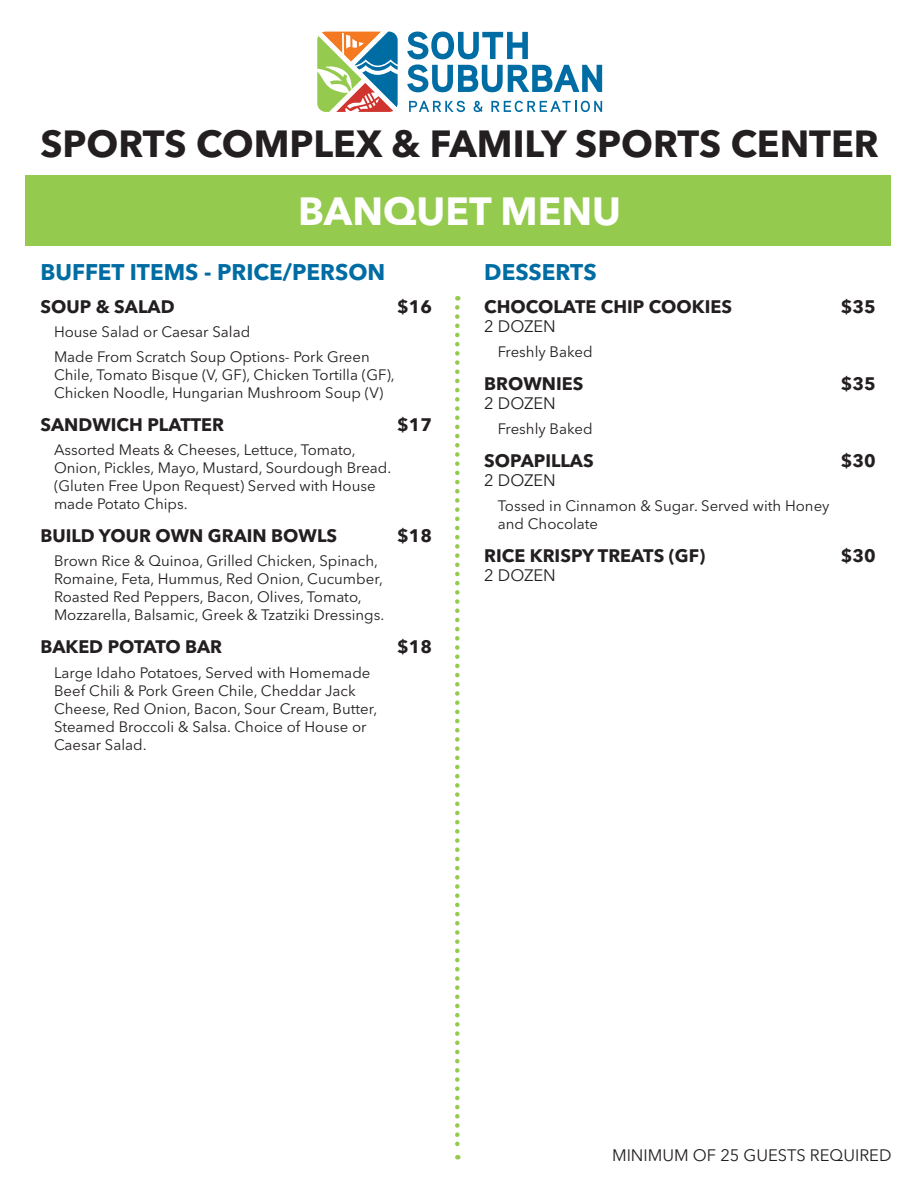
<style>
.page{position:relative;width:918px;height:1188px;background:#fff}
.page>*{position:absolute;margin:0;border:0;box-sizing:border-box;transform-origin:0 0}
.t1{font:700 39px "Avenir Next LT Pro";color:#fff}
.t2{font:700 37.5px "Avenir Next LT Pro";color:#231f20}
.t3{font:700 22.5px "Avenir Next LT Pro";color:#006ca4}
.t4{font:700 18px "Avenir Next LT Pro";color:#231f20}
.Servings{font:16.5px "Avenir Next LT Pro";color:#231f20}
.Descriptions_-_Buffet{font:15px/18px "Avenir Next LT Pro";color:#231f20}
.Descriptions{font:15px/18px "Avenir Next LT Pro";color:#231f20}
</style>
<div class="page">
<div style="left:25px;top:175px;width:866px;height:70px;background:#94ca4e"></div>
<svg style="left:407px;top:32px;width:195px;height:60px"></svg>
<svg style="left:409px;top:101px;width:56px;height:11px"></svg>
<svg style="left:474px;top:101px;width:9px;height:11px"></svg>
<svg style="left:491px;top:101px;width:111px;height:11px"></svg>
<svg style="left:317px;top:32px;width:81px;height:80px"></svg>
<svg style="left:455px;top:307px;width:5px;height:852px"></svg>
<p class="t2" style="left:40px;top:121px;width:840px">SPORTS COMPLEX &amp; FAMILY SPORTS CENTER</p>
<p class="t1" style="left:298px;top:187px;width:325px">BANQUET MENU</p>
<p class="t3" style="left:40px;top:259px;width:346px">BUFFET ITEMS - PRICE/PERSON</p>
<p class="t4" style="left:40px;top:295px;width:136px">SOUP &amp; SALAD</p>
<p class="t4" style="left:397px;top:295px;width:36px">$16</p>
<p class="Descriptions_-_Buffet" style="left:54px;top:323px;width:198px">House Salad or Caesar Salad</p>
<p class="Descriptions_-_Buffet" style="left:54px;top:348px;width:342px">Made From Scratch Soup Options- Pork Green<br>Chile, Tomato Bisque (V, GF), Chicken Tortilla (GF),<br>Chicken Noodle, Hungarian Mushroom Soup (V)</p>
<p class="t4" style="left:40px;top:413px;width:185px">SANDWICH PLATTER</p>
<p class="t4" style="left:397px;top:413px;width:36px">$17</p>
<p class="Descriptions_-_Buffet" style="left:54px;top:441px;width:339px">Assorted Meats &amp; Cheeses, Lettuce, Tomato, Onion, Pickles, Mayo, Mustard, Sourdough Bread. (Gluten Free Upon Request) Served with House made Potato Chips.</p>
<p class="t4" style="left:40px;top:524px;width:298px">BUILD YOUR OWN GRAIN BOWLS</p>
<p class="t4" style="left:397px;top:524px;width:36px">$18</p>
<p class="Descriptions_-_Buffet" style="left:54px;top:552px;width:332px">Brown Rice &amp; Quinoa, Grilled Chicken, Spinach, Romaine, Feta, Hummus, Red Onion, Cucumber, Roasted Red Peppers, Bacon, Olives, Tomato, Mozzarella, Balsamic, Greek &amp; Tzatziki Dressings.</p>
<p class="t4" style="left:40px;top:636px;width:183px">BAKED POTATO BAR</p>
<p class="t4" style="left:397px;top:636px;width:36px">$18</p>
<p class="Descriptions_-_Buffet" style="left:54px;top:663px;width:325px">Large Idaho Potatoes, Served with Homemade Beef Chili &amp; Pork Green Chile, Cheddar Jack Cheese, Red Onion, Bacon, Sour Cream, Butter, Steamed Broccoli &amp; Salsa. Choice of House or Caesar Salad.</p>
<p class="t3" style="left:484px;top:259px;width:114px">DESSERTS</p>
<p class="t4" style="left:484px;top:295px;width:249px">CHOCOLATE CHIP COOKIES</p>
<p class="t4" style="left:841px;top:295px;width:36px">$35</p>
<p class="Servings" style="left:484px;top:317px;width:73px">2 DOZEN</p>
<p class="Descriptions" style="left:498px;top:343px;width:96px">Freshly Baked</p>
<p class="t4" style="left:484px;top:372px;width:101px">BROWNIES</p>
<p class="t4" style="left:841px;top:372px;width:36px">$35</p>
<p class="Servings" style="left:484px;top:394px;width:73px">2 DOZEN</p>
<p class="Descriptions" style="left:498px;top:420px;width:96px">Freshly Baked</p>
<p class="t4" style="left:484px;top:449px;width:111px">SOPAPILLAS</p>
<p class="t4" style="left:841px;top:449px;width:36px">$30</p>
<p class="Servings" style="left:484px;top:471px;width:73px">2 DOZEN</p>
<p class="Descriptions" style="left:498px;top:497px;width:333px">Tossed in Cinnamon &amp; Sugar. Served with Honey and Chocolate</p>
<p class="t4" style="left:484px;top:544px;width:223px">RICE KRISPY TREATS (GF)</p>
<p class="t4" style="left:841px;top:544px;width:36px">$30</p>
<p class="Servings" style="left:484px;top:566px;width:73px">2 DOZEN</p>
<p class="Servings" style="left:612px;top:1145px;width:281px">MINIMUM OF 25 GUESTS REQUIRED</p>
</div>
